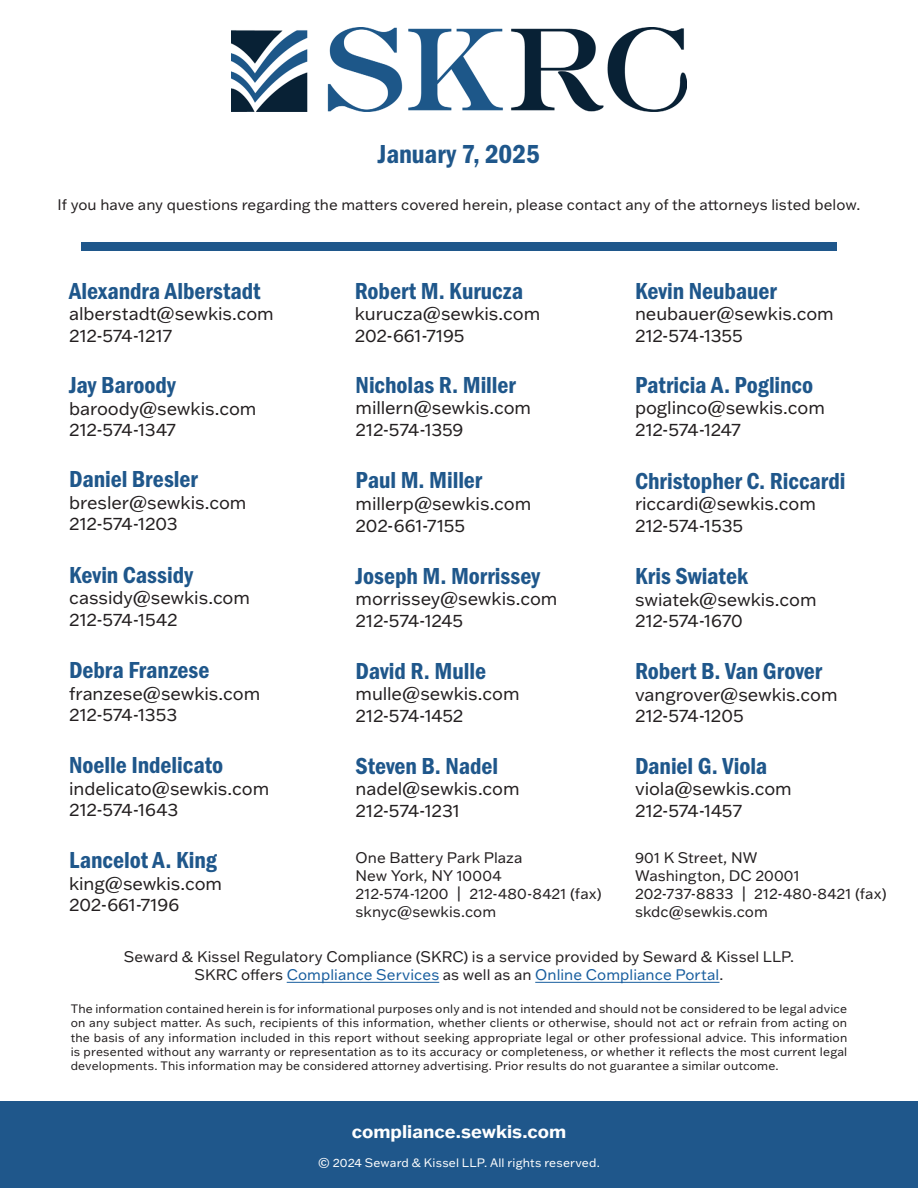
<style>
.page{position:relative;width:918px;height:1188px;background:#fff}
.page>*{position:absolute;margin:0;border:0;box-sizing:border-box;transform-origin:0 0}
.t1{font:27px "Franklin Gothic URW Con Dem";letter-spacing:-.005em;color:#1f578b}
.t2{font:24px "Franklin Gothic URW Con Dem";letter-spacing:-.005em;color:#1f578b}
.t3{font:18px "Franklin Gothic ATF";letter-spacing:-.005em;color:#231f20}
.t4{font:18px "Franklin Gothic ATF";letter-spacing:-.025em;color:#231f20}
.t5{font:700 18px "Franklin Gothic ATF";color:#fff}
.t6{font:15px "Franklin Gothic ATF";letter-spacing:.005em;color:#231f20}
.t7{font:15px "Franklin Gothic ATF";letter-spacing:.005em;color:#175d9e}
.t8{font:12px/14.4px "Franklin Gothic ATF";letter-spacing:.015em;color:#231f20;text-align:justify}
.t9{font:12px "Franklin Gothic ATF";letter-spacing:.015em;color:#fff}
.s1{color:#231f20}
</style>
<div class="page">
<hr style="left:287px;top:982px;width:152px;height:1px;background:#175d9e">
<hr style="left:535px;top:982px;width:184px;height:1px;background:#175d9e">
<div style="left:0;top:1102px;width:918px;height:86px;background:#1f578b"></div>
<div style="left:81px;top:242px;width:756px;height:8px;background:#1f578b"></div>
<img style="left:232px;top:27px;width:454px;height:84px">
<p class="t1" style="left:378px;top:136px;width:164px">January 7, 2025</p>
<p class="t6" style="left:58px;top:194px;width:804px">If you have any questions regarding the matters covered herein, please contact any of the attorneys listed below.</p>
<p class="t2" style="left:69px;top:274px;width:193px">Alexandra Alberstadt</p>
<p class="t3" style="left:69px;top:302px;width:206px">alberstadt@sewkis.com</p>
<p class="t4" style="left:69px;top:323px;width:104px">212-574-1217</p>
<p class="t2" style="left:69px;top:369px;width:108px">Jay Baroody</p>
<p class="t3" style="left:69px;top:396px;width:189px">baroody@sewkis.com</p>
<p class="t4" style="left:69px;top:418px;width:108px">212-574-1347</p>
<p class="t2" style="left:69px;top:463px;width:130px">Daniel Bresler</p>
<p class="t3" style="left:69px;top:490px;width:179px">bresler@sewkis.com</p>
<p class="t3" style="left:69px;top:512px;width:110px">212-574-1203</p>
<p class="t2" style="left:69px;top:559px;width:125px">Kevin Cassidy</p>
<p class="t3" style="left:69px;top:586px;width:182px">cassidy@sewkis.com</p>
<p class="t3" style="left:69px;top:607px;width:110px">212-574-1542</p>
<p class="t2" style="left:69px;top:654px;width:142px">Debra Franzese</p>
<p class="t3" style="left:69px;top:681px;width:193px">franzese@sewkis.com</p>
<p class="t3" style="left:69px;top:703px;width:109px">212-574-1353</p>
<p class="t2" style="left:69px;top:749px;width:156px">Noelle Indelicato</p>
<p class="t3" style="left:69px;top:776px;width:202px">indelicato@sewkis.com</p>
<p class="t3" style="left:69px;top:798px;width:111px">212-574-1643</p>
<p class="t2" style="left:69px;top:844px;width:149px">Lancelot A. King</p>
<p class="t3" style="left:69px;top:871px;width:155px">king@sewkis.com</p>
<p class="t3" style="left:69px;top:893px;width:112px">202-661-7196</p>
<p class="t2" style="left:355px;top:274px;width:170px">Robert M. Kurucza</p>
<p class="t3" style="left:355px;top:302px;width:187px">kurucza@sewkis.com</p>
<p class="t3" style="left:355px;top:323px;width:111px">202-661-7195</p>
<p class="t2" style="left:356px;top:369px;width:162px">Nicholas R. Miller</p>
<p class="t3" style="left:356px;top:396px;width:177px">millern@sewkis.com</p>
<p class="t3" style="left:356px;top:417px;width:109px">212-574-1359</p>
<p class="t2" style="left:356px;top:464px;width:128px">Paul M. Miller</p>
<p class="t3" style="left:356px;top:492px;width:177px">millerp@sewkis.com</p>
<p class="t3" style="left:356px;top:513px;width:111px">202-661-7155</p>
<p class="t2" style="left:356px;top:560px;width:186px">Joseph M. Morrissey</p>
<p class="t3" style="left:356px;top:587px;width:203px">morrissey@sewkis.com</p>
<p class="t4" style="left:356px;top:609px;width:109px">212-574-1245</p>
<p class="t2" style="left:356px;top:655px;width:132px">David R. Mulle</p>
<p class="t3" style="left:356px;top:682px;width:165px">mulle@sewkis.com</p>
<p class="t3" style="left:356px;top:704px;width:109px">212-574-1452</p>
<p class="t2" style="left:356px;top:750px;width:144px">Steven B. Nadel</p>
<p class="t3" style="left:356px;top:777px;width:166px">nadel@sewkis.com</p>
<p class="t3" style="left:356px;top:799px;width:106px">212-574-1231</p>
<p class="t6" style="left:356px;top:848px;width:169px">One Battery Park Plaza</p>
<p class="t6" style="left:356px;top:866px;width:147px">New York, NY 10004</p>
<p class="t6" style="left:356px;top:884px;width:248px">212-574-1200 | 212-480-8421 (fax)</p>
<p class="t6" style="left:356px;top:902px;width:142px">sknyc@sewkis.com</p>
<p class="t2" style="left:635px;top:274px;width:143px">Kevin Neubauer</p>
<p class="t3" style="left:635px;top:302px;width:200px">neubauer@sewkis.com</p>
<p class="t3" style="left:635px;top:323px;width:109px">212-574-1355</p>
<p class="t2" style="left:635px;top:369px;width:180px">Patricia A. Poglinco</p>
<p class="t3" style="left:635px;top:396px;width:191px">poglinco@sewkis.com</p>
<p class="t4" style="left:635px;top:418px;width:107px">212-574-1247</p>
<p class="t2" style="left:635px;top:464px;width:212px">Christopher C. Riccardi</p>
<p class="t3" style="left:635px;top:492px;width:182px">riccardi@sewkis.com</p>
<p class="t3" style="left:635px;top:513px;width:110px">212-574-1535</p>
<p class="t2" style="left:635px;top:560px;width:115px">Kris Swiatek</p>
<p class="t3" style="left:635px;top:587px;width:183px">swiatek@sewkis.com</p>
<p class="t3" style="left:635px;top:609px;width:109px">212-574-1670</p>
<p class="t2" style="left:635px;top:655px;width:189px">Robert B. Van Grover</p>
<p class="t3" style="left:635px;top:682px;width:204px">vangrover@sewkis.com</p>
<p class="t3" style="left:635px;top:704px;width:110px">212-574-1205</p>
<p class="t2" style="left:635px;top:750px;width:134px">Daniel G. Viola</p>
<p class="t3" style="left:635px;top:777px;width:158px">viola@sewkis.com</p>
<p class="t3" style="left:635px;top:799px;width:109px">212-574-1457</p>
<p class="t6" style="left:635px;top:848px;width:124px">901 K Street, NW</p>
<p class="t6" style="left:635px;top:866px;width:166px">Washington, DC 20001</p>
<p class="t6" style="left:635px;top:884px;width:253px">202-737-8833 | 212-480-8421 (fax)</p>
<p class="t6" style="left:635px;top:902px;width:134px">skdc@sewkis.com</p>
<p class="t6" style="left:124px;top:947px;width:672px">Seward &amp; Kissel Regulatory Compliance (SKRC) is a service provided by Seward &amp; Kissel LLP.</p>
<p class="t7" style="left:195px;top:965px;width:530px"><span class="s1">SKRC offers</span> Compliance Services <span class="s1">as well as an</span> Online Compliance Portal<span class="s1">.</span></p>
<p class="t8" style="left:71px;top:1001px;width:778px">The information contained herein is for informational purposes only and is not intended and should not be considered to be legal advice on any subject matter. As such, recipients of this information, whether clients or otherwise, should not act or refrain from acting on the basis of any information included in this report without seeking appropriate legal or other professional advice. This information is presented without any warranty or representation as to its accuracy or completeness, or whether it reflects the most current legal developments. This information may be considered attorney advertising. Prior results do not guarantee a similar outcome.</p>
<p class="t5" style="left:352px;top:1120px;width:216px">compliance.sewkis.com</p>
<p class="t9" style="left:318px;top:1155px;width:283px">© 2024 Seward &amp; Kissel LLP. All rights reserved.</p>
</div>
